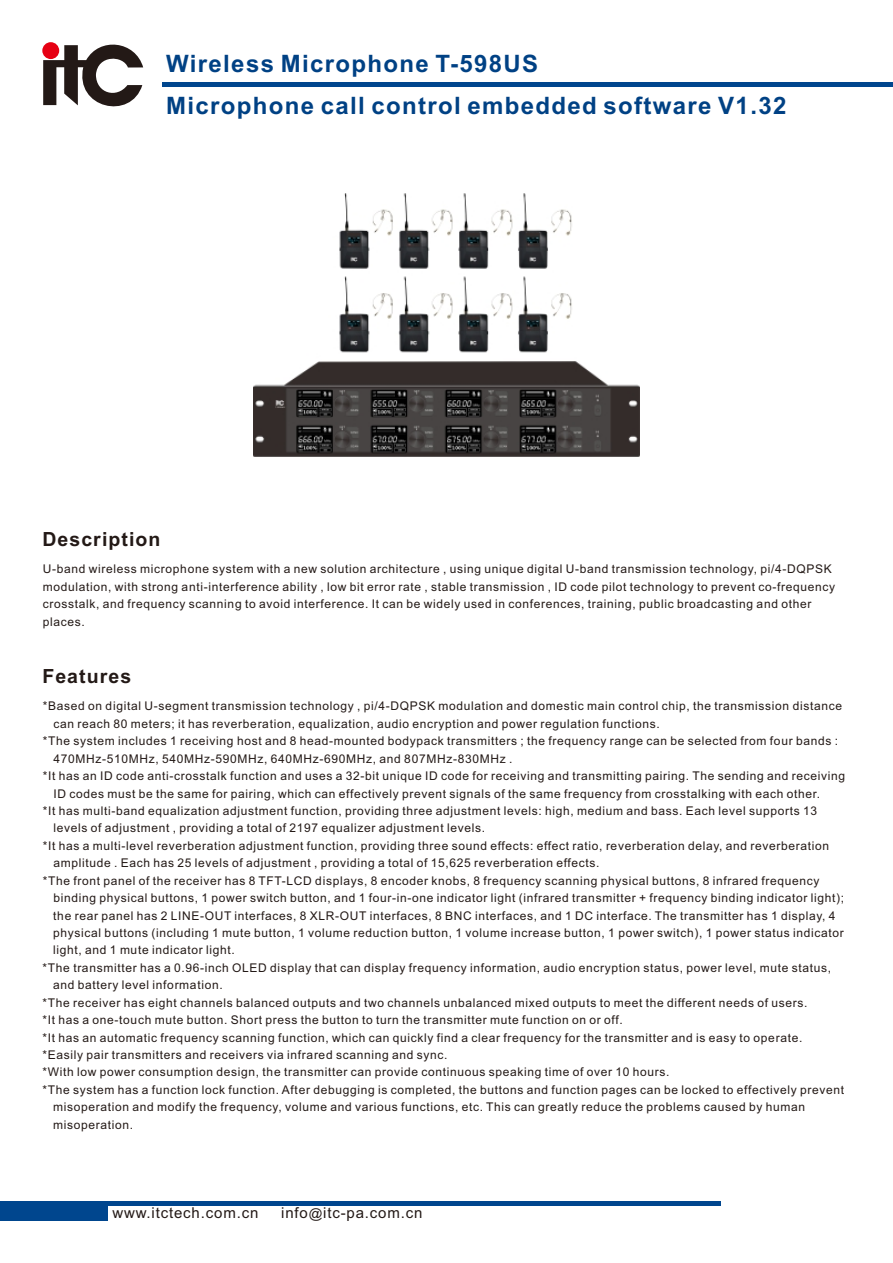
<style>
.page{position:relative;width:893px;height:1263px;background:#fff}
.page>*{position:absolute;margin:0;border:0;box-sizing:border-box;transform-origin:0 0}
.t1{font:700 24px "Arial";letter-spacing:.055em;color:#004184}
.t2{font:700 19.5px "Arial";letter-spacing:.055em;color:#231916}
.t3{font:15px "Arial";letter-spacing:.055em;color:#231916}
.t4{font:12px/17.4px "Arial";letter-spacing:.055em;color:#231916}
.s1{font-size:13.5px}
</style>
<div class="page">
<hr style="left:0;top:1202px;width:720px;height:4px;background:#00468e">
<div style="left:0;top:1202px;width:108px;height:18px;background:#00468e"></div>
<hr style="left:163px;top:82px;width:730px;height:4px;background:#00468e">
<svg style="left:43px;top:42px;width:100px;height:65px"></svg>
<img style="left:253px;top:194px;width:387px;height:263px">
<h1 class="t1" style="left:166px;top:54px;width:373px">Wireless Microphone T-598US</h1>
<h1 class="t1" style="left:166px;top:97px;width:622px">Microphone call control embedded software V1.32</h1>
<h2 class="t2" style="left:42px;top:531px;width:120px">Description</h2>
<p class="t4" style="left:43px;top:561px;width:794px">U-band wireless microphone system with a new solution architecture , using unique digital U-band transmission technology, pi/4-DQPSK modulation, with strong anti-interference ability , low bit error rate , stable transmission , ID code pilot technology to prevent co-frequency crosstalk, and frequency scanning to avoid interference. It can be widely used in conferences, training, public broadcasting and other places.</p>
<h2 class="t2" style="left:42px;top:669px;width:90px">Features</h2>
<p class="t4" style="left:43px;top:699px;width:801px">*Based on digital U-segment transmission technology , pi/4-DQPSK modulation and domestic main control chip, the transmission distance</p>
<p class="t4" style="left:54px;top:716px;width:608px">can reach 80 meters; it has reverberation, equalization, audio encryption and power regulation functions.</p>
<p class="t4" style="left:43px;top:733px;width:797px">*The system includes 1 receiving host and 8 head-mounted bodypack transmitters ; the frequency range can be selected from four bands :</p>
<p class="t4" style="left:54px;top:751px;width:460px">470MHz-510MHz, 540MHz-590MHz, 640MHz-690MHz, and 807MHz-830MHz .</p>
<p class="t4" style="left:43px;top:768px;width:804px">*It has an ID code anti-crosstalk function and uses a 32-bit unique ID code for receiving and transmitting pairing. The sending and receiving</p>
<p class="t4" style="left:53px;top:786px;width:768px">ID codes must be the same for pairing, which can effectively prevent signals of the same frequency from crosstalking with each other.</p>
<p class="t4" style="left:43px;top:803px;width:776px">*It has multi-band equalization adjustment function, providing three adjustment levels: high, medium and bass. Each level supports 13</p>
<p class="t4" style="left:53px;top:821px;width:433px">levels of adjustment , providing a total of 2197 equalizer adjustment levels.</p>
<p class="t4" style="left:43px;top:838px;width:788px">*It has a multi-level reverberation adjustment function, providing three sound effects: effect ratio, reverberation delay, and reverberation</p>
<p class="t4" style="left:53px;top:855px;width:548px">amplitude . Each has 25 levels of adjustment , providing a total of 15,625 reverberation effects.</p>
<p class="t4" style="left:43px;top:873px;width:778px">*The front panel of the receiver has 8 TFT-LCD displays, 8 encoder knobs, 8 frequency scanning physical buttons, 8 infrared frequency</p>
<p class="t4" style="left:53px;top:890px;width:792px">binding physical buttons, 1 power switch button, and 1 four-in-one indicator light (infrared transmitter + frequency binding indicator light);</p>
<p class="t4" style="left:53px;top:908px;width:784px">the rear panel has 2 LINE-OUT interfaces, 8 XLR-OUT interfaces, 8 BNC interfaces, and 1 DC interface. The transmitter has 1 display, 4</p>
<p class="t4" style="left:53px;top:925px;width:792px">physical buttons (including 1 mute button, 1 volume reduction button, 1 volume increase button, 1 power switch), 1 power status indicator</p>
<p class="t4" style="left:53px;top:943px;width:183px">light, and 1 mute indicator light.</p>
<p class="t4" style="left:43px;top:960px;width:790px">*The transmitter has a 0.96-inch OLED display that can display frequency information, audio encryption status, power level, mute status,</p>
<p class="t4" style="left:53px;top:977px;width:171px">and battery level information.</p>
<p class="t4" style="left:43px;top:995px;width:766px">*The receiver has eight channels balanced outputs and two channels unbalanced mixed outputs to meet the different needs of users.</p>
<p class="t4" style="left:43px;top:1012px;width:582px">*It has a one-touch mute button. Short press the button to turn the transmitter mute function on or off.</p>
<p class="t4" style="left:43px;top:1030px;width:761px">*It has an automatic frequency scanning function, which can quickly find a clear frequency for the transmitter and is easy to operate.</p>
<p class="t4" style="left:43px;top:1047px;width:406px">*Easily pair transmitters and receivers via infrared scanning and sync.</p>
<p class="t4" style="left:43px;top:1065px;width:628px">*With low power consumption design, the transmitter can provide continuous speaking time of over 10 hours.</p>
<p class="t4" style="left:43px;top:1082px;width:803px">*The system has a function lock function. After debugging is completed, the buttons and function pages can be locked to effectively prevent</p>
<p class="t4" style="left:53px;top:1099px;width:753px">misoperation and modify the frequency, volume and various functions, etc. This can greatly reduce the problems caused by human</p>
<p class="t4" style="left:53px;top:1117px;width:82px">misoperation.</p>
<p class="t3" style="left:112px;top:1207px;width:147px">www.itctech.com.cn</p>
<p class="t3" style="left:281px;top:1207px;width:143px">info<span class="s1">@</span>itc-pa.com.cn</p>
</div>
